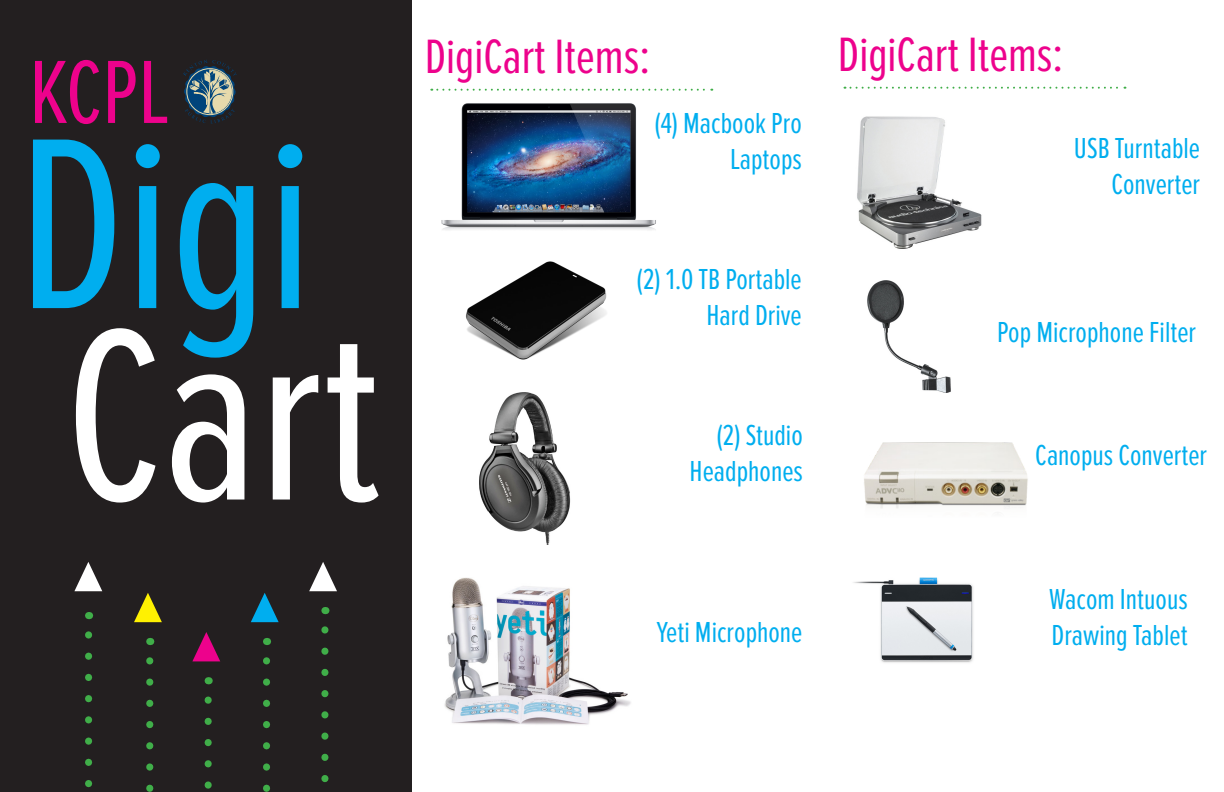
<style>
.page{position:relative;width:1224px;height:792px;background:#fff}
.page>*{position:absolute;margin:0;border:0;box-sizing:border-box;transform-origin:0 0}
.t1{font:252.7px "Proxima Nova Ex Cn";color:#00aeef}
.t2{font:252.7px "Proxima Nova Ex Cn";color:#fff}
.t3{font:93px "Proxima Nova Ex Cn";color:#ed028c}
.t4{font:50px "Proxima Nova Ex Cn";color:#ed028c}
.t5{font:30px "Proxima Nova Ex Cn";color:#00aeef}
</style>
<div class="page">
<svg style="left:678px;top:89px;width:34px;height:2px"></svg>
<img style="left:430px;top:88px;width:245px;height:142px">
<img style="left:479px;top:393px;width:92px;height:151px">
<img style="left:444px;top:577px;width:187px;height:148px">
<img style="left:466px;top:261px;width:141px;height:99px">
<svg style="left:844px;top:87px;width:281px;height:2px"></svg>
<img style="left:864px;top:442px;width:164px;height:67px">
<img style="left:867px;top:281px;width:84px;height:111px">
<img style="left:853px;top:577px;width:120px;height:86px">
<img style="left:857px;top:116px;width:125px;height:133px">
<div style="left:0;top:0;width:412px;height:792px;background:#231f20"></div>
<svg style="left:183px;top:60px;width:54px;height:64px"></svg>
<svg style="left:74px;top:562px;width:28px;height:29px"></svg>
<svg style="left:146px;top:657px;width:7px;height:135px"></svg>
<svg style="left:134px;top:593px;width:28px;height:29px"></svg>
<svg style="left:205px;top:696px;width:7px;height:93px"></svg>
<svg style="left:192px;top:632px;width:28px;height:29px"></svg>
<svg style="left:263px;top:657px;width:7px;height:135px"></svg>
<svg style="left:251px;top:593px;width:28px;height:29px"></svg>
<svg style="left:321px;top:626px;width:8px;height:157px"></svg>
<svg style="left:309px;top:562px;width:28px;height:29px"></svg>
<svg style="left:85px;top:631px;width:7px;height:157px"></svg>
<p class="t3" style="left:29px;top:41px;width:142px">KCPL</p>
<p class="t1" style="left:17px;top:84px;width:297px">Digi</p>
<p class="t2" style="left:65px;top:276px;width:318px">Cart</p>
<p class="t4" style="left:425px;top:29px;width:227px">DigiCart Items:</p>
<p class="t5" style="left:655px;top:106px;width:149px">(4) Macbook Pro</p>
<p class="t5" style="left:730px;top:142px;width:73px">Laptops</p>
<p class="t5" style="left:637px;top:262px;width:167px">(2) 1.0 TB Portable</p>
<p class="t5" style="left:706px;top:298px;width:97px">Hard Drive</p>
<p class="t5" style="left:716px;top:418px;width:88px">(2) Studio</p>
<p class="t5" style="left:690px;top:454px;width:115px">Headphones</p>
<p class="t4" style="left:838px;top:27px;width:227px">DigiCart Items:</p>
<p class="t5" style="left:1074px;top:131px;width:128px">USB Turntable</p>
<p class="t5" style="left:1111px;top:167px;width:90px">Converter</p>
<p class="t5" style="left:997px;top:316px;width:200px">Pop Microphone Filter</p>
<p class="t5" style="left:1035px;top:438px;width:173px">Canopus Converter</p>
<p class="t5" style="left:657px;top:615px;width:147px">Yeti Microphone</p>
<p class="t5" style="left:1049px;top:582px;width:140px">Wacom Intuous</p>
<p class="t5" style="left:1052px;top:618px;width:138px">Drawing Tablet</p>
</div>
